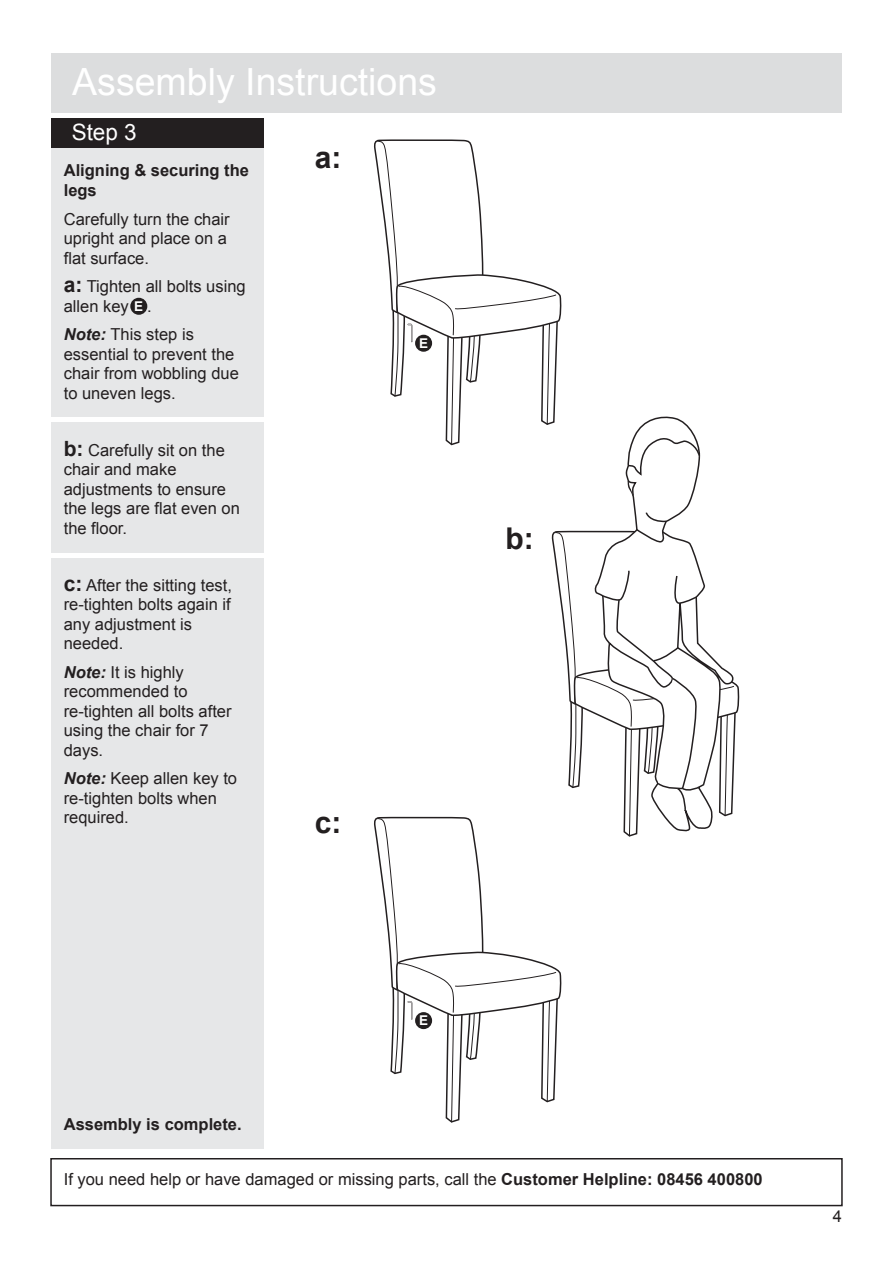
<style>
.page{position:relative;width:893px;height:1263px;background:#fff}
.page>*{position:absolute;margin:0;border:0;box-sizing:border-box;transform-origin:0 0}
.t1{font:37.5px "Arial";color:#fff}
.t2{font:700 30px "Arial";color:#231f20}
.t3{font:22.5px "Arial";color:#fff}
.t4{font:16.5px/19.5px "Arial";color:#231f20}
.t5{font:700 16.5px/19.8px "Arial";color:#231f20}
.t6{font:700 13.5px "Arial";color:#fff}
.s1{font-weight:700;font-size:21px}
.s2{font-weight:700;font-style:italic}
.s3{font-weight:700}
</style>
<div class="page">
<div style="left:51px;top:558px;width:213px;height:591px;background:#e6e7e8"></div>
<div style="left:50px;top:1158px;width:793px;height:48px;border:2px solid #231f20"></div>
<div style="left:51px;top:118px;width:213px;height:298px;background:#e6e7e8"></div>
<div style="left:51px;top:422px;width:213px;height:131px;background:#e6e7e8"></div>
<div style="left:130px;top:298px;width:17px;height:17px;background:#231f20;border-radius:50%"></div>
<div style="left:51px;top:53px;width:791px;height:59px;background:#dcddde"></div>
<div style="left:51px;top:118px;width:213px;height:29px;background:#231f20"></div>
<svg style="left:374px;top:139px;width:366px;height:984px"></svg>
<h1 class="t1" style="left:72px;top:57px;width:366px">Assembly Instructions</h1>
<h3 class="t3" style="left:72px;top:118px;width:67px">Step 3</h3>
<h2 class="t2" style="left:315px;top:137px;width:28px">a:</h2>
<p class="t5" style="left:64px;top:161px;width:187px">Aligning &amp; securing the legs</p>
<p class="t4" style="left:64px;top:209px;width:167px">Carefully turn the chair upright and place on a flat surface.</p>
<p class="t4" style="left:64px;top:277px;width:183px"><span class="s1">a:</span> Tighten all bolts using allen key .</p>
<p class="t4" style="left:64px;top:325px;width:177px"><span class="s2">Note:</span> This step is essential to prevent the chair from wobbling due to uneven legs.</p>
<p class="t4" style="left:64px;top:440px;width:178px"><span class="s1">b:</span> Carefully sit on the chair and make adjustments to ensure the legs are flat even on the floor.</p>
<p class="t6" style="left:134px;top:297px;width:11px">E</p>
<p class="t6" style="left:419px;top:334px;width:11px">E</p>
<p class="t4" style="left:64px;top:575px;width:170px"><span class="s1">c:</span> After the sitting test, re-tighten bolts again if any adjustment is needed.</p>
<p class="t4" style="left:64px;top:662px;width:169px"><span class="s2">Note:</span> It is highly recommended to re-tighten all bolts after using the chair for 7 days.</p>
<p class="t4" style="left:64px;top:769px;width:175px"><span class="s2">Note:</span> Keep allen key to re-tighten bolts when required.</p>
<h2 class="t2" style="left:315px;top:802px;width:28px">c:</h2>
<h2 class="t2" style="left:506px;top:518px;width:30px">b:</h2>
<p class="t5" style="left:64px;top:1114px;width:179px">Assembly is complete.</p>
<p class="t6" style="left:419px;top:1011px;width:11px">E</p>
<p class="t4" style="left:64px;top:1170px;width:700px">If you need help or have damaged or missing parts, call the <span class="s3">Customer Helpline: 08456 400800</span></p>
<p class="t4" style="left:833px;top:1207px;width:11px">4</p>
</div>
